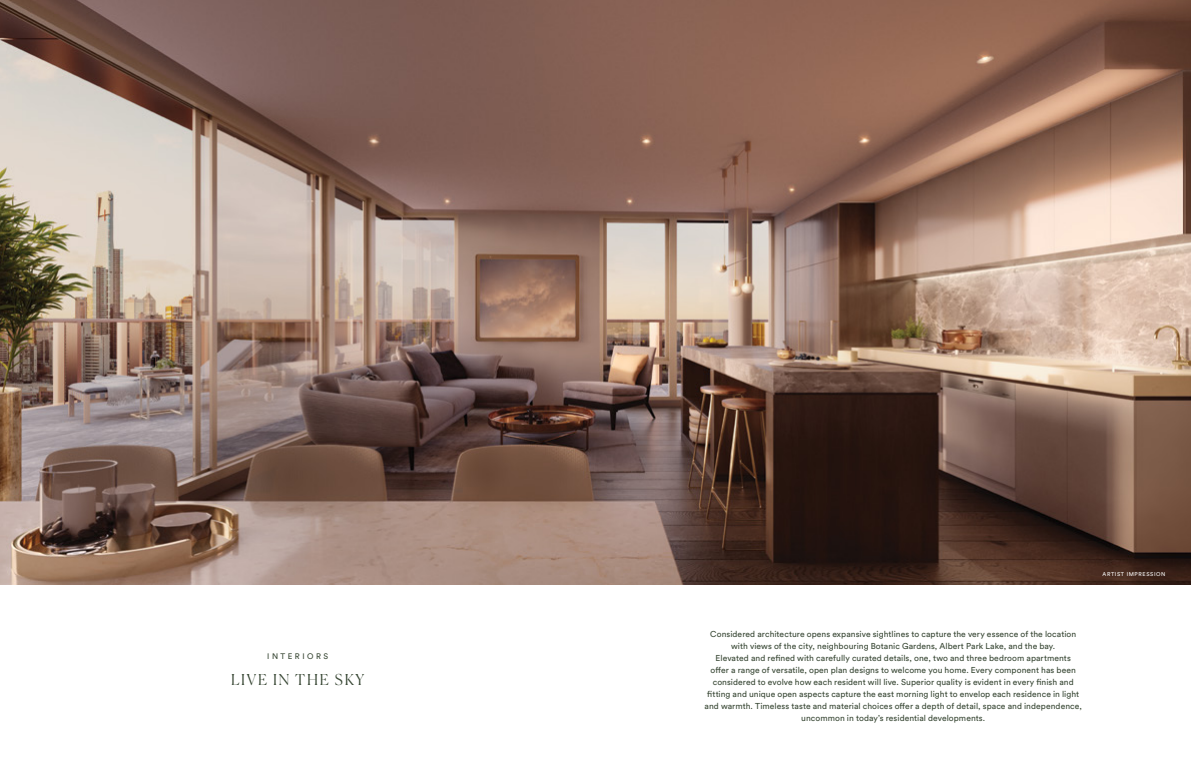
<style>
.page{position:relative;width:1191px;height:774px;background:#fff}
.page>*{position:absolute;margin:0;border:0;box-sizing:border-box;transform-origin:0 0}
.t1{font:300 15px "Canela";letter-spacing:.12em;color:#384734}
.t2{font:8.5px/12px "Circular Std";letter-spacing:.005em;color:#384734;text-align:center}
.t3{font:8px "Circular Std";letter-spacing:.31em;color:#384734}
.t4{font:5.5px "Circular Std";letter-spacing:.11em;color:#fff}
</style>
<div class="page">
<img style="left:0;top:0;width:1191px;height:584px">
<p class="t3" style="left:267px;top:652px;width:62px">INTERIORS</p>
<h1 class="t1" style="left:231px;top:668px;width:135px">LIVE IN THE SKY</h1>
<p class="t4" style="left:1102px;top:570px;width:64px">ARTIST IMPRESSION</p>
<p class="t2" style="left:704px;top:628px;width:379px">Considered architecture opens expansive sightlines to capture the very essence of the location with views of the city, neighbouring Botanic Gardens, Albert Park Lake, and the bay.<br>Elevated and refined with carefully curated details, one, two and three bedroom apartments<br>offer a range of versatile, open plan designs to welcome you home. Every component has been considered to evolve how each resident will live. Superior quality is evident in every finish and fitting and unique open aspects capture the east morning light to envelop each residence in light and warmth. Timeless taste and material choices offer a depth of detail, space and independence, uncommon in today’s residential developments.</p>
</div>
